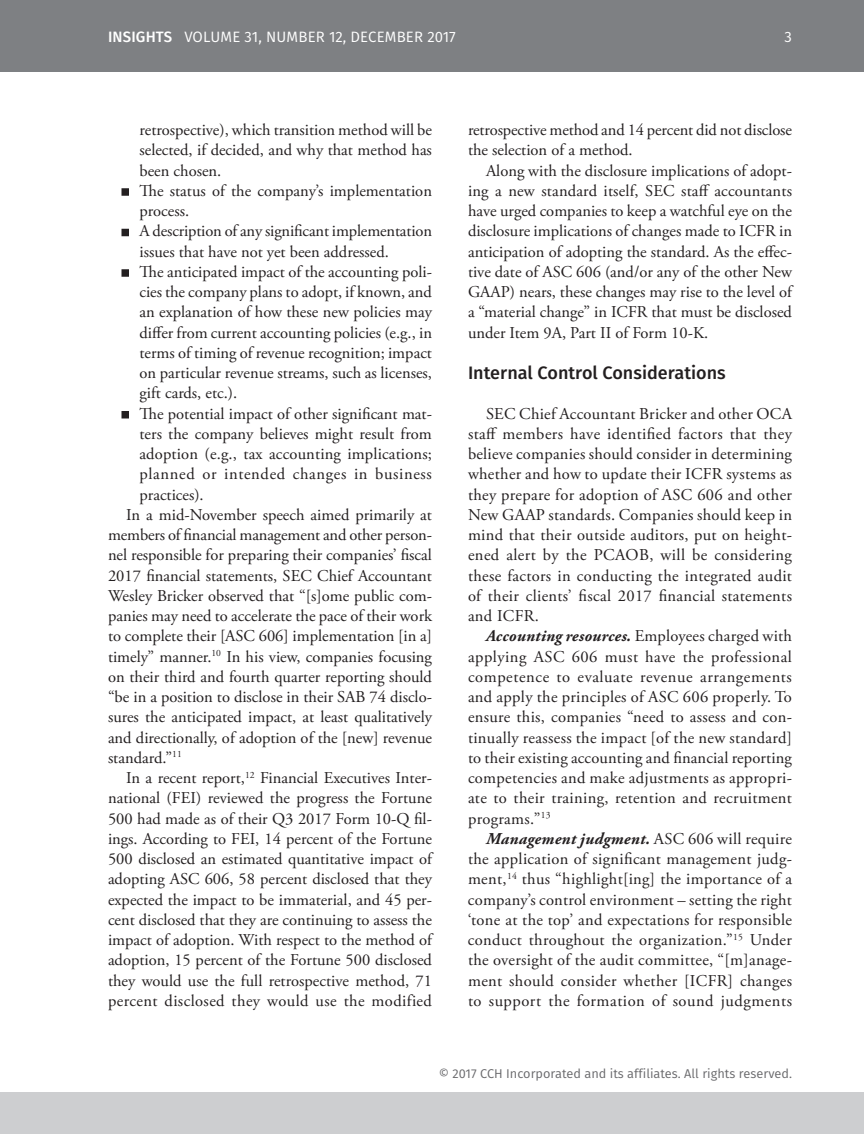
<style>
.page{position:relative;width:864px;height:1134px;background:#fff}
.page>*{position:absolute;margin:0;border:0;box-sizing:border-box;transform-origin:0 0}
.t1{font:500 18px "Fira Sans";color:#231f20}
.t2{font:16.5px/20.2px "Adobe Garamond Pro";color:#231f20;text-align:justify}
.t3{font:16.5px "Adobe Garamond Pro";letter-spacing:.025em;color:#231f20}
.t4{font:16.5px "Adobe Garamond Pro";letter-spacing:.04em;color:#231f20}
.t5{font:15px "Fira Sans";letter-spacing:.005em;color:#fff}
.t6{font:12.75px "Fira Sans";color:#69696c}
.s1{font-weight:500}
.s2{font-weight:700;font-style:italic}
</style>
<div class="page">
<div style="left:0;top:0;width:864px;height:72px;background:#7e8083"></div>
<div style="left:0;top:1092px;width:864px;height:42px;background:#cdced0"></div>
<div style="left:122px;top:188px;width:7px;height:8px;background:#231f20"></div>
<div style="left:122px;top:229px;width:7px;height:7px;background:#231f20"></div>
<div style="left:122px;top:269px;width:7px;height:8px;background:#231f20"></div>
<div style="left:122px;top:411px;width:7px;height:7px;background:#231f20"></div>
<p class="t5" style="left:108px;top:31px;width:349px"><span class="s1">INSIGHTS</span> VOLUME 31, NUMBER 12, DECEMBER 2017</p>
<p class="t5" style="left:785px;top:31px;width:9px">3</p>
<p class="t2" style="left:140px;top:121px;width:294px">retrospective), which transition method will be</p>
<p class="t2" style="left:140px;top:141px;width:294px">selected, if decided, and why that method has</p>
<p class="t2" style="left:140px;top:162px;width:83px">been chosen.</p>
<p class="t2" style="left:140px;top:182px;width:294px">The status of the company’s implementation</p>
<p class="t2" style="left:140px;top:202px;width:51px">process.</p>
<p class="t2" style="left:140px;top:222px;width:294px">A description of any significant implementation</p>
<p class="t2" style="left:140px;top:243px;width:251px">issues that have not yet been addressed.</p>
<p class="t2" style="left:140px;top:263px;width:294px">The anticipated impact of the accounting poli-</p>
<p class="t2" style="left:140px;top:283px;width:294px">cies the company plans to adopt, if known, and</p>
<p class="t2" style="left:140px;top:303px;width:294px">an explanation of how these new policies may</p>
<p class="t2" style="left:140px;top:324px;width:294px">differ from current accounting policies (e.g., in</p>
<p class="t2" style="left:140px;top:344px;width:294px">terms of timing of revenue recognition; impact</p>
<p class="t2" style="left:140px;top:364px;width:294px">on particular revenue streams, such as licenses,</p>
<p class="t2" style="left:140px;top:384px;width:99px">gift cards, etc.).</p>
<p class="t2" style="left:140px;top:405px;width:294px">The potential impact of other significant mat-</p>
<p class="t2" style="left:140px;top:425px;width:294px">ters the company believes might result from</p>
<p class="t2" style="left:140px;top:445px;width:294px">adoption (e.g., tax accounting implications;</p>
<p class="t4" style="left:140px;top:467px;width:294px">planned or intended changes in business</p>
<p class="t2" style="left:140px;top:486px;width:66px">practices).</p>
<p class="t2" style="left:126px;top:506px;width:308px">In a mid-November speech aimed primarily at</p>
<p class="t2" style="left:108px;top:526px;width:326px">members of financial management and other person-</p>
<p class="t2" style="left:108px;top:546px;width:326px">nel responsible for preparing their companies’ fiscal</p>
<p class="t2" style="left:108px;top:567px;width:326px">2017 financial statements, SEC Chief Accountant</p>
<p class="t2" style="left:108px;top:587px;width:326px">Wesley Bricker observed that “[s]ome public com-</p>
<p class="t2" style="left:108px;top:607px;width:326px">panies may need to accelerate the pace of their work</p>
<p class="t2" style="left:108px;top:627px;width:326px">to complete their [ASC 606] implementation [in a]</p>
<p class="t2" style="left:108px;top:648px;width:326px">timely” manner.<sup>10</sup> In his view, companies focusing</p>
<p class="t2" style="left:108px;top:668px;width:326px">on their third and fourth quarter reporting should</p>
<p class="t2" style="left:108px;top:688px;width:326px">“be in a position to disclose in their SAB 74 disclo-</p>
<p class="t2" style="left:108px;top:708px;width:326px">sures the anticipated impact, at least qualitatively</p>
<p class="t2" style="left:108px;top:729px;width:325px">and directionally, of adoption of the [new] revenue</p>
<p class="t2" style="left:108px;top:749px;width:75px">standard.”<sup>11</sup></p>
<p class="t2" style="left:126px;top:769px;width:308px">In a recent report,<sup>12</sup> Financial Executives Inter-</p>
<p class="t2" style="left:108px;top:789px;width:325px">national (FEI) reviewed the progress the Fortune</p>
<p class="t2" style="left:108px;top:810px;width:326px">500 had made as of their Q3 2017 Form 10-Q fil-</p>
<p class="t2" style="left:108px;top:830px;width:326px">ings. According to FEI, 14 percent of the Fortune</p>
<p class="t2" style="left:108px;top:850px;width:325px">500 disclosed an estimated quantitative impact of</p>
<p class="t2" style="left:108px;top:870px;width:325px">adopting ASC 606, 58 percent disclosed that they</p>
<p class="t2" style="left:108px;top:891px;width:325px">expected the impact to be immaterial, and 45 per-</p>
<p class="t2" style="left:108px;top:911px;width:326px">cent disclosed that they are continuing to assess the</p>
<p class="t2" style="left:108px;top:931px;width:325px">impact of adoption. With respect to the method of</p>
<p class="t2" style="left:108px;top:951px;width:325px">adoption, 15 percent of the Fortune 500 disclosed</p>
<p class="t2" style="left:108px;top:972px;width:326px">they would use the full retrospective method, 71</p>
<p class="t3" style="left:108px;top:994px;width:325px">percent disclosed they would use the modified</p>
<p class="t2" style="left:468px;top:121px;width:326px">retrospective method and 14 percent did not disclose the selection of a method.</p>
<p class="t2" style="left:468px;top:162px;width:326px;text-indent:18px">Along with the disclosure implications of adopt&shy;ing a new standard itself, SEC staff accountants have urged companies to keep a watchful eye on the disclosure implications of changes made to ICFR in anticipation of adopting the standard. As the effec&shy;tive date of ASC 606 (and/or any of the other New GAAP) nears, these changes may rise to the level of a “material change” in ICFR that must be disclosed under Item 9A, Part II of Form 10-K.</p>
<p class="t1" style="left:468px;top:366px;width:259px">Internal Control Considerations</p>
<p class="t2" style="left:468px;top:405px;width:326px;text-indent:18px">SEC Chief Accountant Bricker and other OCA staff members have identified factors that they believe companies should consider in determining whether and how to update their ICFR systems as they prepare for adoption of ASC 606 and other New GAAP standards. Companies should keep in mind that their outside auditors, put on height&shy;ened alert by the PCAOB, will be considering these factors in conducting the integrated audit of their clients’ fiscal 2017 financial statements and ICFR.</p>
<p class="t2" style="left:468px;top:627px;width:326px;text-indent:18px"><span class="s2">Accounting resources.</span> Employees charged with applying ASC 606 must have the professional competence to evaluate revenue arrangements and apply the principles of ASC 606 properly. To ensure this, companies “need to assess and con&shy;tinually reassess the impact [of the new standard] to their existing accounting and financial reporting competencies and make adjustments as appropri&shy;ate to their training, retention and recruitment programs.”<sup>13</sup></p>
<p class="t2" style="left:468px;top:830px;width:326px;text-indent:18px"><span class="s2">Management judgment.</span> ASC 606 will require the application of significant management judg&shy;ment,<sup>14</sup> thus “highlight[ing] the importance of a company’s control environment – setting the right ‘tone at the top’ and expectations for responsible conduct throughout the organization.”<sup>15</sup> Under the oversight of the audit committee, “[m]anage&shy;ment should consider whether [ICFR] changes to support the formation of sound judgments</p>
<p class="t6" style="left:439px;top:1068px;width:355px">© 2017 CCH Incorporated and its affiliates. All rights reserved.</p>
</div>
